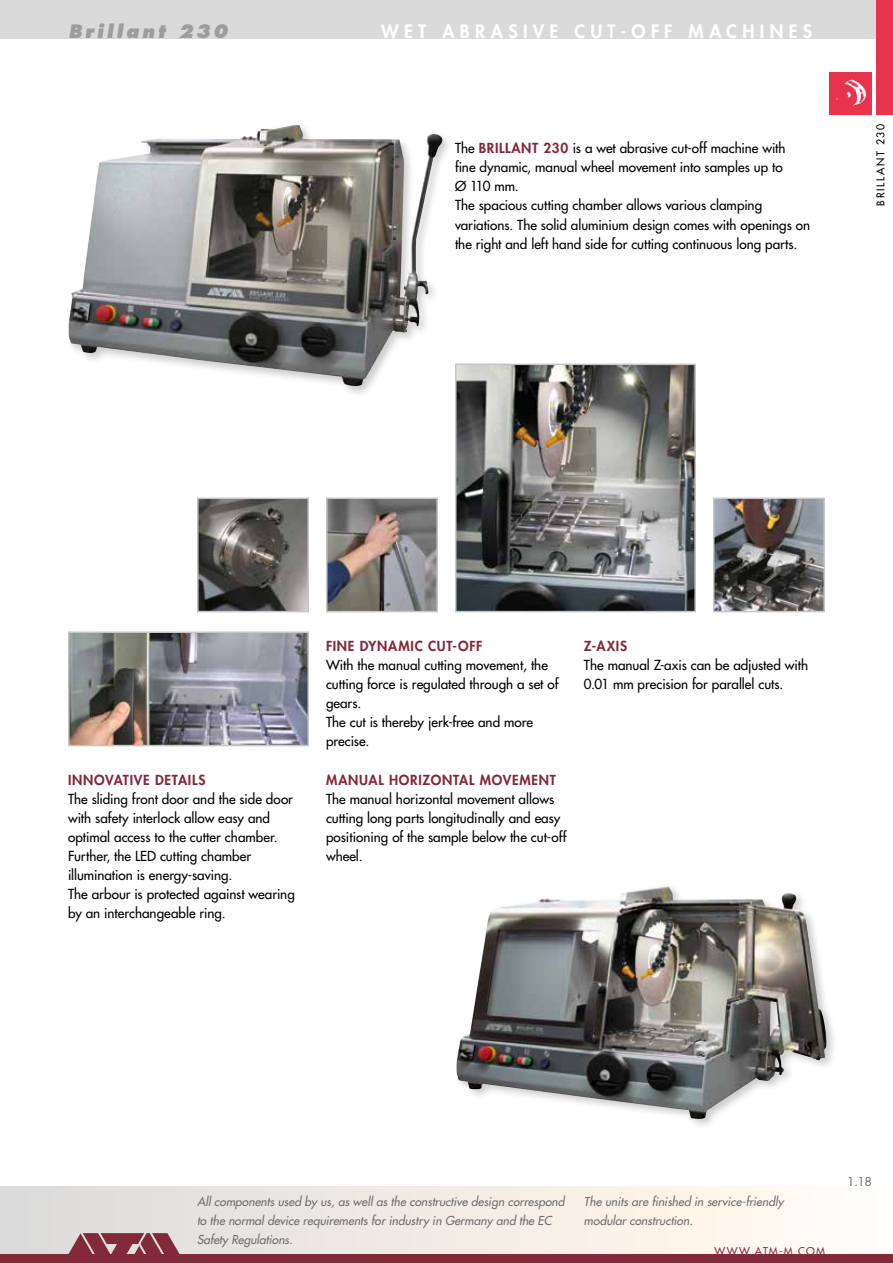
<style>
.page{position:relative;width:893px;height:1263px;background:#fff}
.page>*{position:absolute;margin:0;border:0;box-sizing:border-box;transform-origin:0 0}
.t1{font:800 18px "Futura Std";letter-spacing:.295em;color:#fff}
.t2{font:italic 800 18px "Futura Std";letter-spacing:.165em;color:#9d9d9c}
.t3{font:500 13.5px/19.2px "Futura Std";color:#000}
.t4{font:800 13.5px "Futura Std";letter-spacing:.055em;color:#822a3a}
.t5{font:italic 500 12px/19.2px "Futura Std";color:#706f6f}
.t6{font:500 12px "Futura Std";color:#706f6f}
.t7{font:500 10.5px "Futura Std";letter-spacing:.115em;color:#822a3a}
.t8{font:500 10.5px "Futura Std";letter-spacing:.155em;color:#000}
.s1{font-weight:800;color:#822a3a}
</style>
<div class="page">
<div style="left:0;top:0;width:893px;height:38px;background:#dadada"></div>
<div style="left:0;top:1186px;width:893px;height:77px;background:linear-gradient(to right,#dcdbd9,#fffdf4)"></div>
<img style="left:829px;top:72px;width:43px;height:43px">
<div style="left:876px;top:0;width:17px;height:115px;background:#e7344c"></div>
<div style="left:0;top:1254px;width:893px;height:9px;background:#822a3a"></div>
<svg style="left:68px;top:1233px;width:112px;height:21px;background:#9a5863"></svg>
<img style="left:716px;top:500px;width:106px;height:109px">
<div style="left:713px;top:497px;width:112px;height:115px;border:2px solid #c6c6c6"></div>
<img style="left:71px;top:634px;width:235px;height:109px">
<div style="left:68px;top:631px;width:241px;height:115px;border:2px solid #c6c6c6"></div>
<img style="left:200px;top:500px;width:106px;height:109px">
<div style="left:197px;top:497px;width:112px;height:115px;border:2px solid #c6c6c6"></div>
<img style="left:329px;top:500px;width:106px;height:109px">
<div style="left:326px;top:497px;width:112px;height:115px;border:2px solid #c6c6c6"></div>
<img style="left:458px;top:367px;width:235px;height:242px">
<div style="left:455px;top:364px;width:241px;height:248px;border:2px solid #c6c6c6"></div>
<img style="left:69px;top:125px;width:374px;height:261px">
<img style="left:456px;top:886px;width:373px;height:233px">
<h1 class="t2" style="left:68px;top:20px;width:161px">Brillant 230</h1>
<h1 class="t1" style="left:381px;top:20px;width:432px">WET ABRASIVE CUT-OFF MACHINES</h1>
<p class="t3" style="left:455px;top:139px;width:357px">The <span class="s1">BRILLANT 230</span> is a wet abrasive cut-off machine with<br>fine dynamic, manual wheel movement into samples up to<br>Ø 110 mm.<br>The spacious cutting chamber allows various clamping variations. The solid aluminium design comes with openings on the right and left hand side for cutting continuous long parts.</p>
<p class="t8" style="left:874px;top:206px;width:83px;rotate:-90deg">Brillant 230</p>
<p class="t4" style="left:68px;top:771px;width:139px">INNOVATIVE DETAILS</p>
<p class="t3" style="left:68px;top:789px;width:228px">The sliding front door and the side door with safety interlock allow easy and optimal access to the cutter chamber.<br>Further, the LED cutting chamber illumination is energy-saving.<br>The arbour is protected against wearing by an interchangeable ring.</p>
<p class="t4" style="left:326px;top:637px;width:151px">FINE DYNAMIC CUT-OFF</p>
<p class="t3" style="left:326px;top:655px;width:234px">With the manual cutting movement, the cutting force is regulated through a set of gears.<br>The cut is thereby jerk-free and more precise.</p>
<p class="t4" style="left:326px;top:771px;width:231px">MANUAL HORIZONTAL MOVEMENT</p>
<p class="t3" style="left:326px;top:789px;width:242px">The manual horizontal movement allows cutting long parts longitudinally and easy positioning of the sample below the cut-off wheel.</p>
<p class="t4" style="left:584px;top:637px;width:45px">Z-AXIS</p>
<p class="t3" style="left:584px;top:655px;width:226px">The manual Z-axis can be adjusted with<br>0.01 mm precision for parallel cuts.</p>
<p class="t5" style="left:197px;top:1192px;width:369px">All components used by us, as well as the constructive design correspond to the normal device requirements for industry in Germany and the EC<br>Safety Regulations.</p>
<p class="t5" style="left:584px;top:1192px;width:201px">The units are finished in service-friendly modular construction.</p>
<p class="t7" style="left:714px;top:1244px;width:112px">www.atm-m.com</p>
<p class="t6" style="left:847px;top:1174px;width:26px">1.18</p>
</div>
